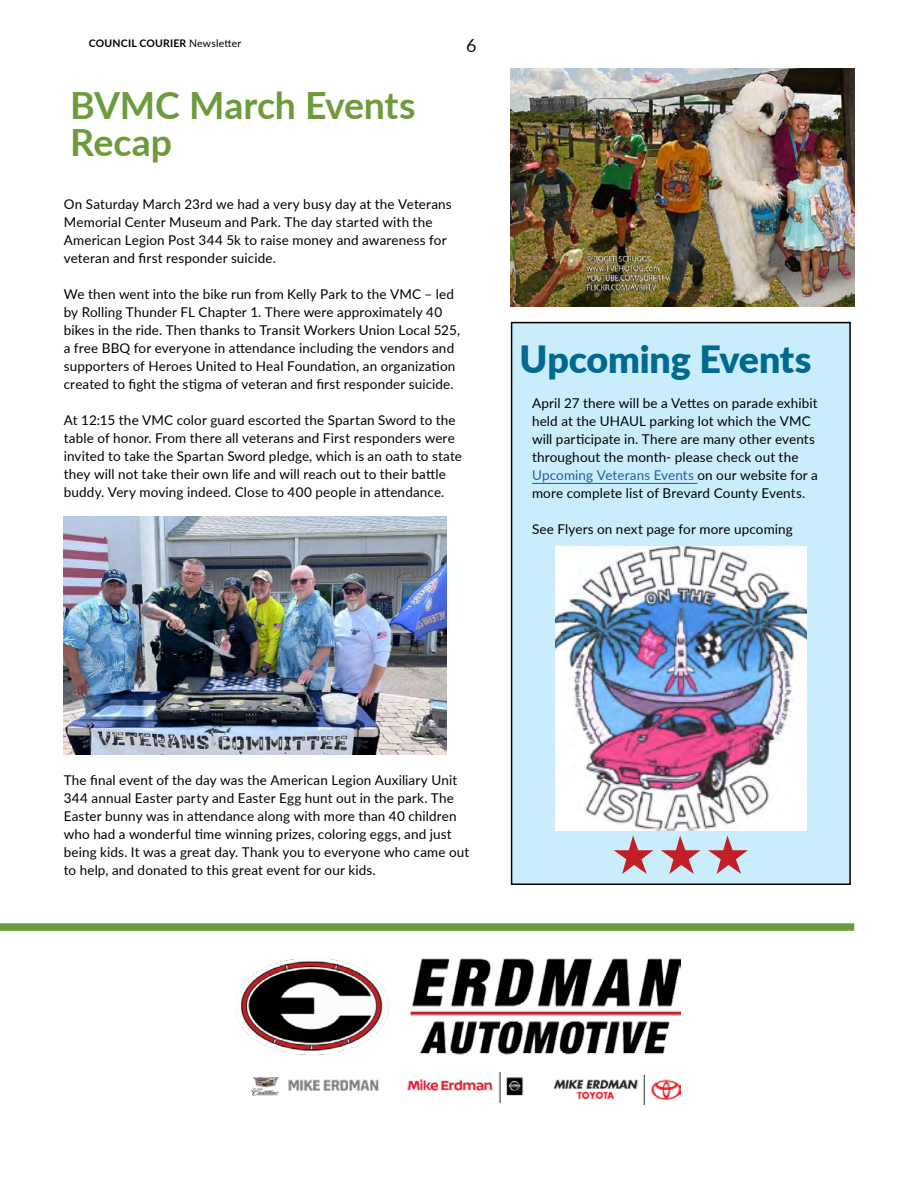
<style>
.page{position:relative;width:918px;height:1188px;background:#fff}
.page>*{position:absolute;margin:0;border:0;box-sizing:border-box;transform-origin:0 0}
.t1{font:700 37.5px/37.5px "Lato";letter-spacing:-.005em;color:#6d9b3c}
.t2{font:900 37.5px "Lato";letter-spacing:-.005em;color:#00698f}
.t3{font:18px "Lato";color:#0d0d0d}
.t4{font:13.5px/18px "Lato";letter-spacing:.01em;color:#000}
.t5{font:700 10.5px "Lato";letter-spacing:.02em;color:#000}
.s1{font-weight:400}
.s2{color:#215e9e}
</style>
<div class="page">
<img style="left:236px;top:959px;width:445px;height:146px">
<div style="left:512px;top:323px;width:338px;height:561px;background:#caedfc"></div>
<div style="left:511px;top:322px;width:340px;height:563px;border:2px solid #000"></div>
<img style="left:511px;top:68px;width:343px;height:239px">
<img style="left:64px;top:516px;width:382px;height:239px">
<hr style="left:532px;top:483px;width:166px;height:1px;background:#215e9e">
<img style="left:555px;top:546px;width:251px;height:284px">
<div style="left:0;top:923px;width:854px;height:8px;background:#6d9b3c"></div>
<svg style="left:661px;top:836px;width:40px;height:38px"></svg>
<svg style="left:708px;top:836px;width:40px;height:38px"></svg>
<svg style="left:614px;top:836px;width:39px;height:38px"></svg>
<p class="t5" style="left:89px;top:35px;width:154px">COUNCIL COURIER <span class="s1">Newsletter</span></p>
<h2 class="t3" style="left:466px;top:33px;width:12px">6</h2>
<h1 class="t1" style="left:70px;top:85px;width:347px">BVMC March Events<br>Recap</h1>
<p class="t4" style="left:64px;top:194px;width:389px">On Saturday March 23rd we had a very busy day at the Veterans Memorial Center Museum and Park. The day started with the American Legion Post 344 5k to raise money and awareness for veteran and first responder suicide.</p>
<p class="t4" style="left:64px;top:284px;width:398px">We then went into the bike run from Kelly Park to the VMC – led by Rolling Thunder FL Chapter 1. There were approximately 40 bikes in the ride. Then thanks to Transit Workers Union Local 525, a free BBQ for everyone in attendance including the vendors and supporters of Heroes United to Heal Foundation, an organization created to fight the stigma of veteran and first responder suicide.</p>
<p class="t4" style="left:64px;top:410px;width:400px">At 12:15 the VMC color guard escorted the Spartan Sword to the table of honor. From there all veterans and First responders were invited to take the Spartan Sword pledge, which is an oath to state they will not take their own life and will reach out to their battle buddy. Very moving indeed. Close to 400 people in attendance.</p>
<h1 class="t2" style="left:519px;top:331px;width:294px">Upcoming Events</h1>
<p class="t4" style="left:532px;top:394px;width:287px">April 27 there will be a Vettes on parade exhibit held at the UHAUL parking lot which the VMC will participate in. There are many other events throughout the month- please check out the <span class="s2">Upcoming Veterans Events</span> on our website for a more complete list of Brevard County Events.</p>
<p class="t4" style="left:532px;top:520px;width:262px">See Flyers on next page for more upcoming</p>
<p class="t4" style="left:64px;top:770px;width:407px">The final event of the day was the American Legion Auxiliary Unit 344 annual Easter party and Easter Egg hunt out in the park. The Easter bunny was in attendance along with more than 40 children who had a wonderful time winning prizes, coloring eggs, and just being kids. It was a great day. Thank you to everyone who came out to help, and donated to this great event for our kids.</p>
</div>
